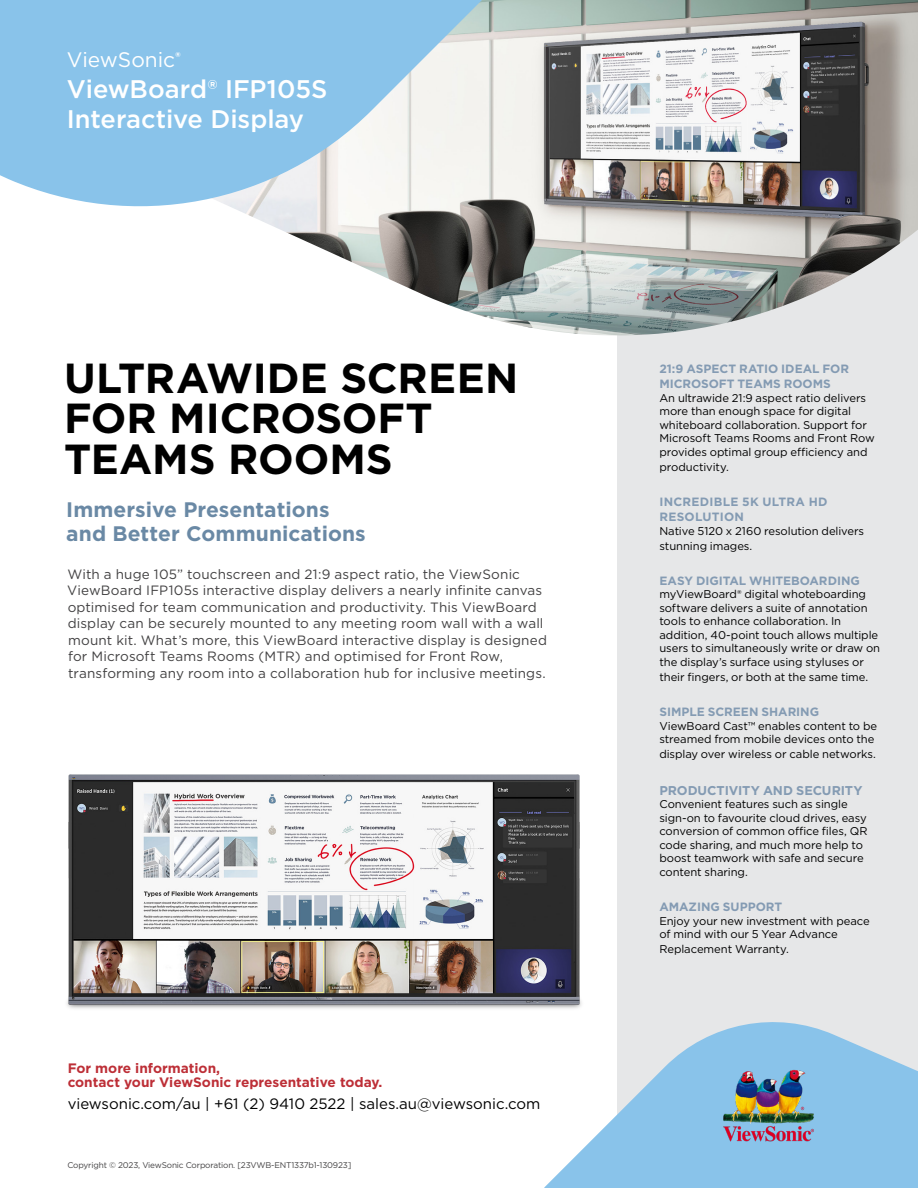
<style>
.page{position:relative;width:918px;height:1188px;background:#fff}
.page>*{position:absolute;margin:0;border:0;box-sizing:border-box;transform-origin:0 0}
.t1{font:700 42px/40.5px "Gotham";letter-spacing:-.005em;color:#000}
.t2{font:500 25.5px/30.6px "Gotham";letter-spacing:-.005em;color:#fff}
.t3{font:700 21px/24px "Gotham";letter-spacing:.005em;color:#6a89a5}
.t4{font:21px "Gotham";letter-spacing:-.005em;color:#fff}
.t5{font:15px "Gotham";color:#000}
.t6{font:700 13.65px/15px "Gotham";color:#bd2f37}
.t7{font:13.5px/16.5px "Gotham";letter-spacing:.01em;color:#424142}
.t8{font:700 12.75px "Gotham";letter-spacing:-.005em;color:#849bb3}
.t9{font:700 12px/15px "Gotham";color:#849bb3}
.t10{font:700 12px/15px "Gotham";letter-spacing:.025em;color:#849bb3}
.t11{font:11.25px/13.5px "Gotham";letter-spacing:-.005em;color:#000}
.t12{font:8.25px "Gotham";letter-spacing:-.02em;color:#424142}
</style>
<div class="page">
<div style="left:618px;top:170px;width:300px;height:1018px;background:#e6e7e8"></div>
<img style="left:288px;top:0;width:630px;height:337px">
<svg style="left:544px;top:1010px;width:374px;height:178px;fill:#89c3ea"></svg>
<svg style="left:0;top:0;width:495px;height:233px;fill:#89c3ea"></svg>
<img style="left:716px;top:1056px;width:112px;height:112px">
<img style="left:67px;top:774px;width:531px;height:244px">
<h3 class="t4" style="left:67px;top:46px;width:115px">ViewSonic<sup>®</sup></h3>
<h2 class="t2" style="left:67px;top:73px;width:262px">ViewBoard® IFP105S<br>Interactive Display</h2>
<h1 class="t1" style="left:64px;top:358px;width:456px">ULTRAWIDE SCREEN<br>FOR MICROSOFT<br>TEAMS ROOMS</h1>
<h3 class="t3" style="left:66px;top:497px;width:301px">Immersive Presentations and Better Communications</h3>
<p class="t7" style="left:67px;top:566px;width:481px">With a huge 105” touchscreen and 21:9 aspect ratio, the ViewSonic ViewBoard IFP105s interactive display delivers a nearly infinite canvas optimised for team communication and productivity. This ViewBoard display can be securely mounted to any meeting room wall with a wall mount kit. What’s more, this ViewBoard interactive display is designed for Microsoft Teams Rooms (MTR) and optimised for Front Row, transforming any room into a collaboration hub for inclusive meetings.</p>
<p class="t6" style="left:68px;top:1060px;width:316px">For more information,<br>contact your ViewSonic representative today.</p>
<h3 class="t5" style="left:68px;top:1094px;width:474px">viewsonic.com/au | +61 (2) 9410 2522 | sales.au@viewsonic.com</h3>
<p class="t12" style="left:67px;top:1160px;width:285px">Copyright © 2023, ViewSonic Corporation. [23VWB-ENT1337b1-130923]</p>
<p class="t9" style="left:659px;top:362px;width:191px">21:9 ASPECT RATIO IDEAL FOR<br>MICROSOFT TEAMS ROOMS</p>
<p class="t11" style="left:659px;top:391px;width:217px">An ultrawide 21:9 aspect ratio delivers more than enough space for digital whiteboard collaboration. Support for Microsoft Teams Rooms and Front Row provides optimal group efficiency and</p>
<p class="t11" style="left:659px;top:460px;width:71px">productivity.</p>
<p class="t10" style="left:659px;top:494px;width:170px">INCREDIBLE 5K ULTRA HD<br>RESOLUTION</p>
<p class="t11" style="left:659px;top:523px;width:206px;line-height:15px">Native 5120 x 2160 resolution delivers stunning images.</p>
<p class="t9" style="left:659px;top:573px;width:202px">EASY DIGITAL WHITEBOARDING</p>
<p class="t11" style="left:659px;top:587px;width:222px">myViewBoard® digital whoteboarding software delivers a suite of annotation tools to enhance collaboration. In addition, 40-point touch allows multiple users to simultaneously write or draw on the display’s surface using styluses or</p>
<p class="t11" style="left:659px;top:670px;width:210px">their fingers, or both at the same time.</p>
<p class="t9" style="left:659px;top:704px;width:161px">SIMPLE SCREEN SHARING</p>
<p class="t11" style="left:659px;top:719px;width:219px">ViewBoard Cast™ enables content to be streamed from mobile devices onto the</p>
<p class="t11" style="left:659px;top:747px;width:218px">display over wireless or cable networks.</p>
<p class="t8" style="left:659px;top:782px;width:205px">PRODUCTIVITY AND SECURITY</p>
<p class="t11" style="left:659px;top:797px;width:210px">Convenient features such as single sign-on to favourite cloud drives, easy conversion of common office files, QR code sharing, and much more help to boost teamwork with safe and secure content sharing.</p>
<p class="t9" style="left:659px;top:899px;width:124px">AMAZING SUPPORT</p>
<p class="t11" style="left:659px;top:914px;width:212px">Enjoy your new investment with peace of mind with our 5 Year Advance</p>
<p class="t11" style="left:659px;top:942px;width:131px">Replacement Warranty.</p>
</div>
